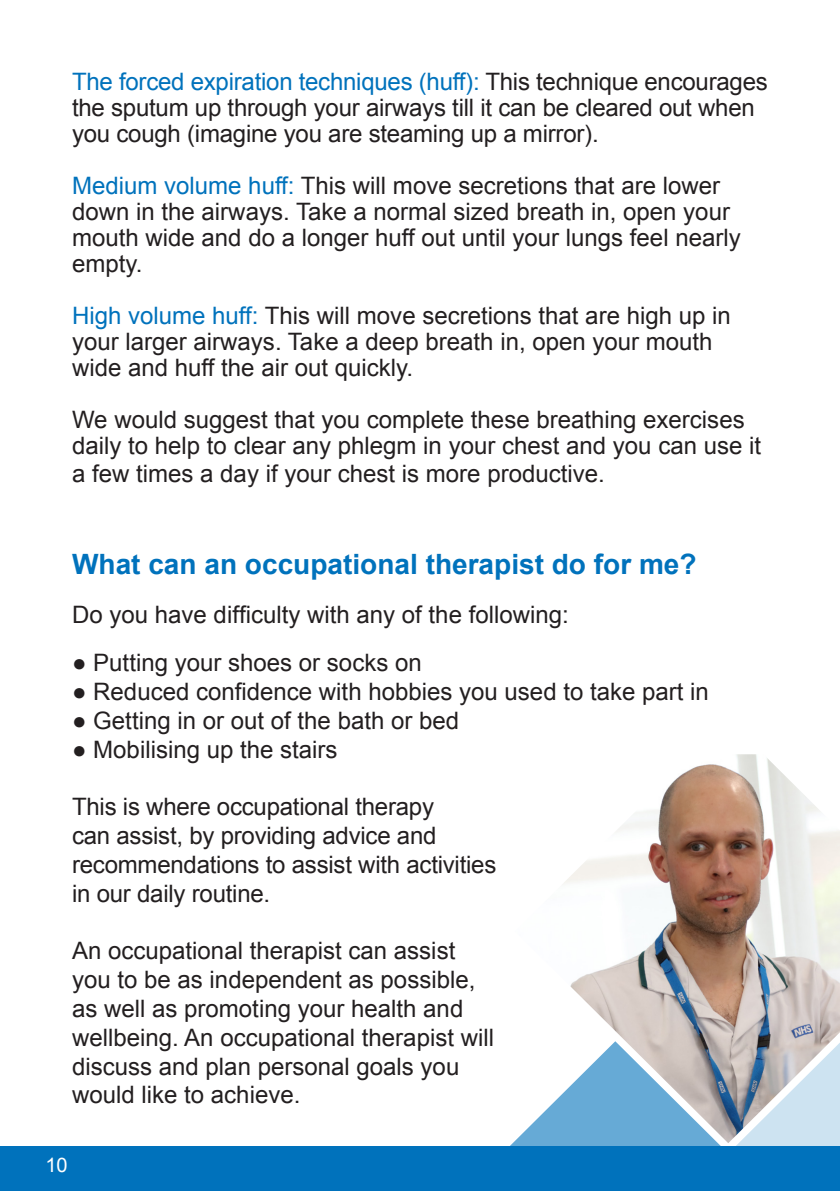
<style>
.page{position:relative;width:840px;height:1191px;background:#fff}
.page>*{position:absolute;margin:0;border:0;box-sizing:border-box;transform-origin:0 0}
.t1{font:700 28px "Arial";color:#0072bc}
.t2{font:24px/26px "Arial";color:#231f20}
.t3{font:20px "Arial";color:#fff}
.s1{color:#0072bc}
</style>
<div class="page">
<svg style="left:736px;top:1143px;width:103px;height:3px"></svg>
<img style="left:564px;top:754px;width:275px;height:389px">
<svg style="left:510px;top:1041px;width:212px;height:105px"></svg>
<div style="left:0;top:1146px;width:839px;height:45px;background:#0072bc"></div>
<p class="t2" style="left:72px;top:68px;width:697px"><span class="s1">The forced expiration techniques (huff):</span> This technique encourages the sputum up through your airways till it can be cleared out when you cough (imagine you are steaming up a mirror).</p>
<p class="t2" style="left:72px;top:172px;width:669px"><span class="s1">Medium volume huff:</span> This will move secretions that are lower down in the airways. Take a normal sized breath in, open your mouth wide and do a longer huff out until your lungs feel nearly empty.</p>
<p class="t2" style="left:72px;top:302px;width:660px"><span class="s1">High volume huff:</span> This will move secretions that are high up in your larger airways. Take a deep breath in, open your mouth wide and huff the air out quickly.</p>
<p class="t2" style="left:72px;top:406px;width:690px">We would suggest that you complete these breathing exercises daily to help to clear any phlegm in your chest and you can use it</p>
<p class="t2" style="left:72px;top:461px;width:534px">a few times a day if your chest is more productive.</p>
<p class="t1" style="left:72px;top:545px;width:625px">What can an occupational therapist do for me?</p>
<p class="t2" style="left:72px;top:601px;width:498px">Do you have difficulty with any of the following:</p>
<p class="t2" style="left:72px;top:650px;width:351px">● Putting your shoes or socks on</p>
<p class="t2" style="left:72px;top:679px;width:638px">● Reduced confidence with hobbies you used to take part in</p>
<p class="t2" style="left:72px;top:708px;width:388px">● Getting in or out of the bath or bed</p>
<p class="t2" style="left:72px;top:736px;width:267px">● Mobilising up the stairs</p>
<p class="t2" style="left:72px;top:793px;width:425px;line-height:28.8px">This is where occupational therapy<br>can assist, by providing advice and recommendations to assist with activities in our daily routine.</p>
<p class="t2" style="left:72px;top:937px;width:423px;line-height:28.8px">An occupational therapist can assist you to be as independent as possible, as well as promoting your health and wellbeing. An occupational therapist will discuss and plan personal goals you would like to achieve.</p>
<p class="t3" style="left:45px;top:1152px;width:24px">10</p>
</div>
